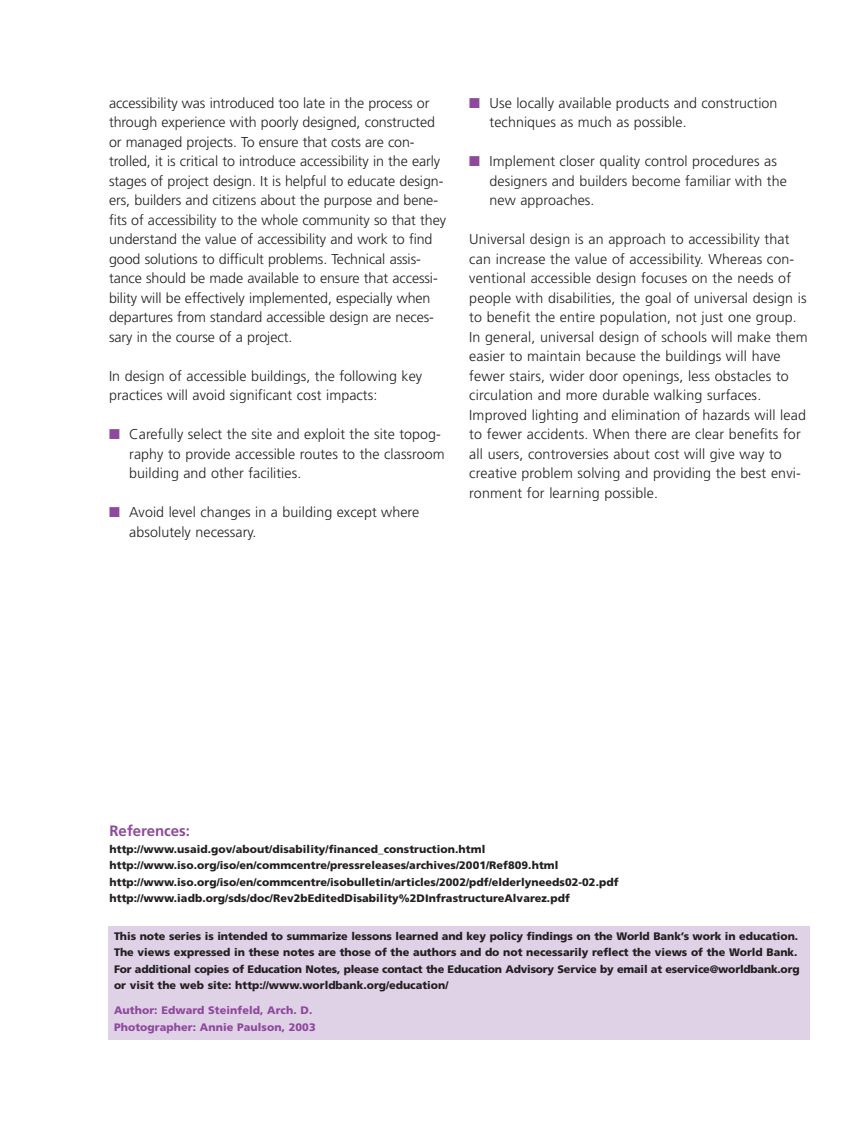
<style>
.page{position:relative;width:864px;height:1134px;background:#fff}
.page>*{position:absolute;margin:0;border:0;box-sizing:border-box;transform-origin:0 0}
.t1{font:700 15px "Frutiger";color:#8f499c}
.t2{font:300 14.25px/19.5px "Frutiger";letter-spacing:.005em;color:#231f20}
.t3{font:900 10.8px/16.5px "Frutiger";color:#231f20}
.t4{font:900 10.8px/16.5px "Frutiger";letter-spacing:.005em;color:#8f499c}
.s1{color:#8f499c}
</style>
<div class="page">
<div style="left:108px;top:926px;width:702px;height:114px;background:#dfd2e7"></div>
<p class="t2" style="left:109px;top:94px;width:339px">accessibility was introduced too late in the process or through experience with poorly designed, constructed or managed projects. To ensure that costs are con&shy;trolled, it is critical to introduce accessibility in the early stages of project design. It is helpful to educate design&shy;ers, builders and citizens about the purpose and bene&shy;fits of accessibility to the whole community so that they understand the value of accessibility and work to find good solutions to difficult problems. Technical assis&shy;tance should be made available to ensure that accessi&shy;bility will be effectively implemented, especially when departures from standard accessible design are neces&shy;sary in the course of a project.</p>
<p class="t2" style="left:109px;top:367px;width:315px">In design of accessible buildings, the following key practices will avoid significant cost impacts:</p>
<p class="t2" style="left:129px;top:426px;width:317px;text-indent:-20px"><span class="s1">■</span> Carefully select the site and exploit the site topog&shy;raphy to provide accessible routes to the classroom building and other facilities.</p>
<p class="t2" style="left:129px;top:504px;width:292px;text-indent:-20px"><span class="s1">■</span> Avoid level changes in a building except where absolutely necessary.</p>
<p class="t2" style="left:490px;top:94px;width:289px;text-indent:-20px"><span class="s1">■</span> Use locally available products and construction techniques as much as possible.</p>
<p class="t2" style="left:490px;top:153px;width:299px;text-indent:-20px"><span class="s1">■</span> Implement closer quality control procedures as designers and builders become familiar with the new approaches.</p>
<p class="t2" style="left:469px;top:231px;width:340px">Universal design is an approach to accessibility that can increase the value of accessibility. Whereas con&shy;ventional accessible design focuses on the needs of people with disabilities, the goal of universal design is to benefit the entire population, not just one group.<br>In general, universal design of schools will make them easier to maintain because the buildings will have fewer stairs, wider door openings, less obstacles to circulation and more durable walking surfaces.<br>Improved lighting and elimination of hazards will lead to fewer accidents. When there are clear benefits for all users, controversies about cost will give way to creative problem solving and providing the best envi&shy;ronment for learning possible.</p>
<p class="t1" style="left:110px;top:825px;width:82px">References:</p>
<p class="t3" style="left:110px;top:842px;width:511px">http://www.usaid.gov/about/disability/financed_construction.html http://www.iso.org/iso/en/commcentre/pressreleases/archives/2001/Ref809.html http://www.iso.org/iso/en/commcentre/isobulletin/articles/2002/pdf/elderlyneeds02-02.pdf http://www.iadb.org/sds/doc/Rev2bEditedDisability%2DInfrastructureAlvarez.pdf</p>
<p class="t3" style="left:114px;top:929px;width:687px">This note series is intended to summarize lessons learned and key policy findings on the World Bank’s work in education.<br>The views expressed in these notes are those of the authors and do not necessarily reflect the views of the World Bank.<br>For additional copies of Education Notes, please contact the Education Advisory Service by email at eservice@worldbank.org or visit the web site: http://www.worldbank.org/education/</p>
<p class="t4" style="left:114px;top:1003px;width:203px">Author: Edward Steinfeld, Arch. D.<br>Photographer: Annie Paulson, 2003</p>
</div>
